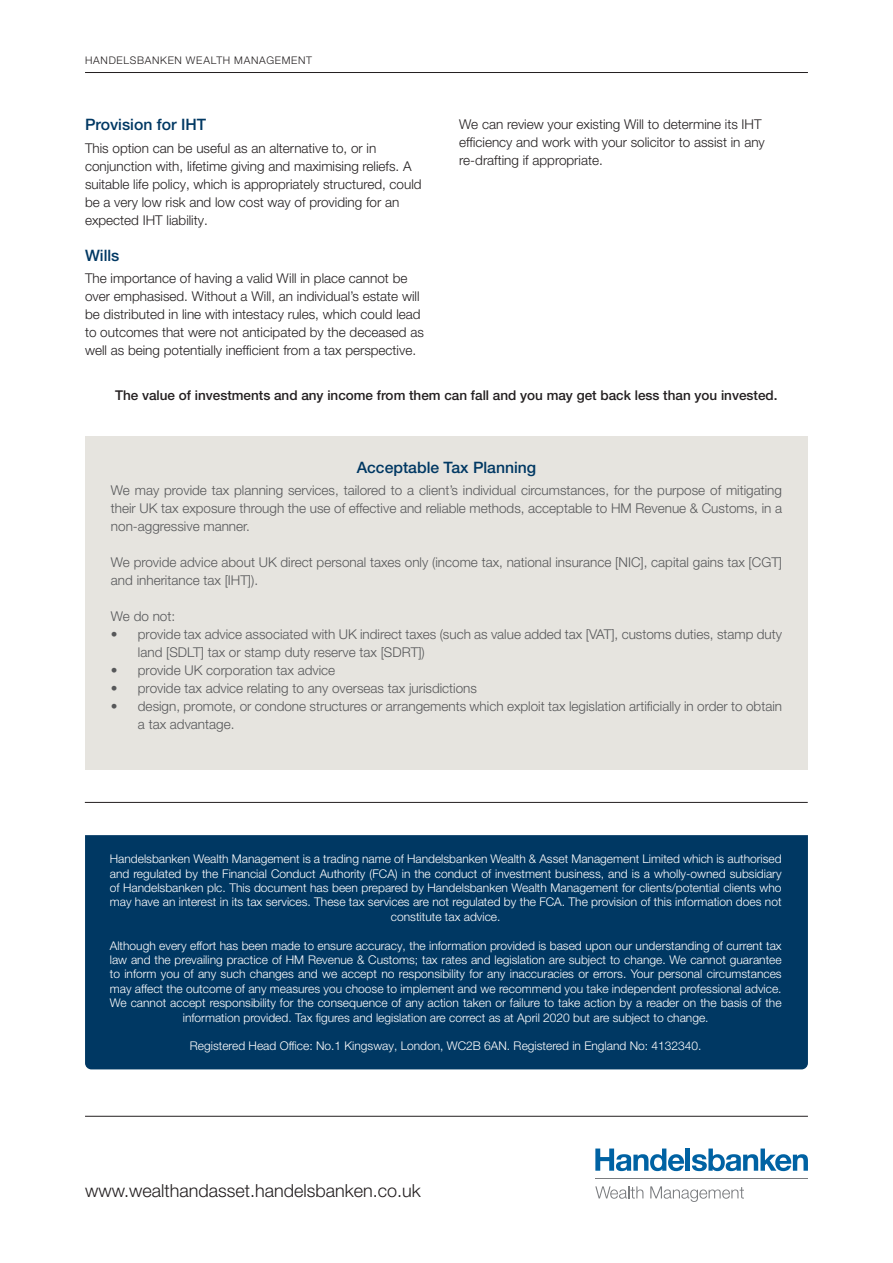
<style>
.page{position:relative;width:893px;height:1263px;background:#fff}
.page>*{position:absolute;margin:0;border:0;box-sizing:border-box;transform-origin:0 0}
.produktnamn{font:300 18px "Helvetica Neue LT Pro";color:#231f20}
.brödtext{font:500 15.75px "Helvetica Neue LT Pro";color:#003863}
.produktnamn-2{font:300 13.5px/18px "Helvetica Neue LT Pro";color:#57585a}
.brödtext-2{font:300 13.5px/18px "Helvetica Neue LT Pro";color:#231f20}
.t1{font:500 13.5px "Helvetica Neue LT Pro";color:#231f20}
.produktnamn-3{font:300 12px/14.4px "Helvetica Neue LT Pro";color:#fff;text-align:center}
.produktnamn-4{font:300 10.5px "Helvetica Neue LT Pro";letter-spacing:.07em;color:#231f20}
</style>
<div class="page">
<hr style="left:85px;top:72px;width:723px;height:1px;background:#231f20">
<hr style="left:686px;top:1148px;width:4px;height:23px;background:#0062a3">
<svg style="left:595px;top:1148px;width:89px;height:23px"></svg>
<svg style="left:692px;top:1148px;width:116px;height:23px"></svg>
<hr style="left:595px;top:1178px;width:213px;height:1px;background:#7a7c7f">
<svg style="left:595px;top:1186px;width:48px;height:13px"></svg>
<svg style="left:650px;top:1186px;width:94px;height:16px"></svg>
<hr style="left:85px;top:1116px;width:723px;height:1px;background:#231f20">
<hr style="left:85px;top:802px;width:723px;height:1px;background:#231f20">
<div style="left:85px;top:436px;width:723px;height:334px;background:#e6e4df"></div>
<div style="left:85px;top:835px;width:723px;height:234px;background:#003863"></div>
<p class="produktnamn-4" style="left:85px;top:54px;width:228px">HANDELSBANKEN WEALTH MANAGEMENT</p>
<p class="brödtext" style="left:85px;top:115px;width:123px">Provision for IHT</p>
<p class="brödtext-2" style="left:85px;top:138px;width:338px">This option can be useful as an alternative to, or in conjunction with, lifetime giving and maximising reliefs. A suitable life policy, which is appropriately structured, could be a very low risk and low cost way of providing for an expected IHT liability.</p>
<p class="brödtext" style="left:85px;top:245px;width:36px">Wills</p>
<p class="brödtext-2" style="left:85px;top:269px;width:340px">The importance of having a valid Will in place cannot be over emphasised. Without a Will, an individual’s estate will be distributed in line with intestacy rules, which could lead to outcomes that were not anticipated by the deceased as well as being potentially inefficient from a tax perspective.</p>
<p class="brödtext-2" style="left:459px;top:115px;width:307px">We can review your existing Will to determine its IHT efficiency and work with your solicitor to assist in any re-drafting if appropriate.</p>
<p class="t1" style="left:115px;top:387px;width:664px">The value of investments and any income from them can fall and you may get back less than you invested.</p>
<p class="brödtext" style="left:357px;top:458px;width:181px">Acceptable Tax Planning</p>
<p class="produktnamn-2" style="left:111px;top:481px;width:673px;text-align:justify">We may provide tax planning services, tailored to a client’s individual circumstances, for the purpose of mitigating their UK tax exposure through the use of effective and reliable methods, acceptable to HM Revenue &amp; Customs, in a non-aggressive manner.</p>
<p class="produktnamn-2" style="left:111px;top:553px;width:673px">We provide advice about UK direct personal taxes only (income tax, national insurance [NIC], capital gains tax [CGT] and inheritance tax [IHT]).</p>
<p class="produktnamn-2" style="left:111px;top:607px;width:66px">We do not:</p>
<p class="produktnamn-2" style="left:138px;top:625px;width:646px;text-indent:-27px">• provide tax advice associated with UK indirect taxes (such as value added tax [VAT], customs duties, stamp duty land [SDLT] tax or stamp duty reserve tax [SDRT])</p>
<p class="produktnamn-2" style="left:111px;top:661px;width:226px">• provide UK corporation tax advice</p>
<p class="produktnamn-2" style="left:111px;top:679px;width:368px">• provide tax advice relating to any overseas tax jurisdictions</p>
<p class="produktnamn-2" style="left:138px;top:697px;width:646px;text-indent:-27px">• design, promote, or condone structures or arrangements which exploit tax legislation artificially in order to obtain a tax advantage.</p>
<p class="produktnamn-3" style="left:110px;top:851px;width:673px">Handelsbanken Wealth Management is a trading name of Handelsbanken Wealth &amp; Asset Management Limited which is authorised and regulated by the Financial Conduct Authority (FCA) in the conduct of investment business, and is a wholly-owned subsidiary of Handelsbanken plc. This document has been prepared by Handelsbanken Wealth Management for clients/potential clients who may have an interest in its tax services. These tax services are not regulated by the FCA. The provision of this information does not constitute tax advice.</p>
<p class="produktnamn-3" style="left:110px;top:938px;width:673px">Although every effort has been made to ensure accuracy, the information provided is based upon our understanding of current tax law and the prevailing practice of HM Revenue &amp; Customs; tax rates and legislation are subject to change. We cannot guarantee to inform you of any such changes and we accept no responsibility for any inaccuracies or errors. Your personal circumstances may affect the outcome of any measures you choose to implement and we recommend you take independent professional advice.<br>We cannot accept responsibility for the consequence of any action taken or failure to take action by a reader on the basis of the information provided. Tax figures and legislation are correct as at April 2020 but are subject to change.</p>
<p class="produktnamn-3" style="left:190px;top:1038px;width:513px">Registered Head Office: No.1 Kingsway, London, WC2B 6AN. Registered in England No: 4132340.</p>
<p class="produktnamn" style="left:85px;top:1180px;width:337px">www.wealthandasset.handelsbanken.co.uk</p>
</div>
